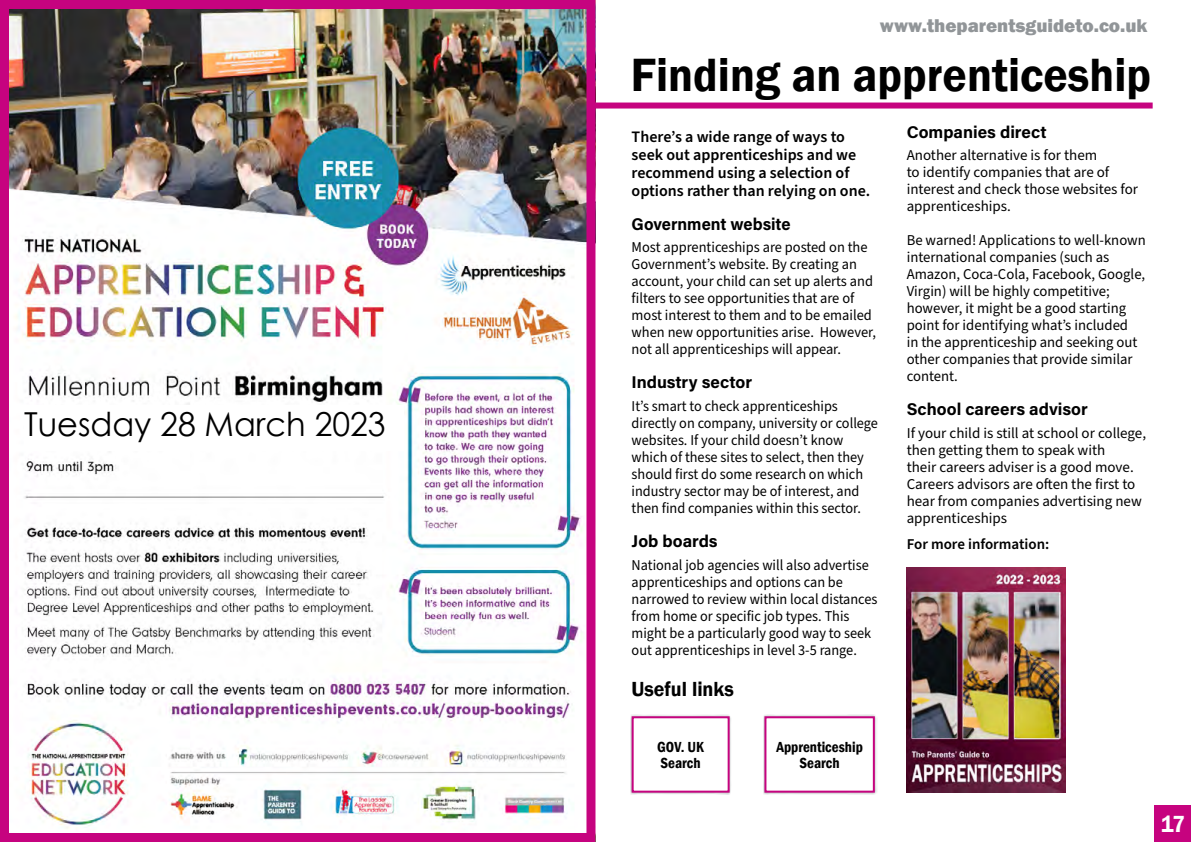
<style>
.page{position:relative;width:1191px;height:842px;background:#fff}
.page>*{position:absolute;margin:0;border:0;box-sizing:border-box;transform-origin:0 0}
._01_Page_heading{font:600 48px "Franklin Gothic";color:#000;scale:.95 1}
.Page_headers{font:33px "Century Gothic";color:#000}
.t1{font:600 24px "Franklin Gothic";color:#fff;scale:.89 1}
.chapter_headings{font:600 21px "Franklin Gothic";color:#000;scale:.95 1}
.t2{font:800 19px "Franklin Gothic";color:#919598}
._04_subheadings{font:700 17px "Acumin Pro";color:#000}
._03_first_paragraph{font:600 16px/18px "Source Sans Pro";color:#000}
._02_main_text{font:15px/17px "Source Sans Pro";color:#000}
._02_main_text-2{font:15px/17px "Source Sans Pro";color:#000;scale:.95 1}
._02_main_text-3{font:15px/17px "Source Sans Pro";color:#000;scale:.96 1}
.useful_link{font:600 condensed 15px "Franklin Gothic";color:#000}
.t3{font:600 15px "Source Sans Pro";color:#000}
</style>
<div class="page">
<div style="left:1155px;top:806px;width:36px;height:36px;background:#c6037f"></div>
<img style="left:10px;top:10px;width:575px;height:819px">
<div style="left:0;top:0;width:595px;height:842px;border:9px solid #c6037f"></div>
<div style="left:24px;top:405px;width:380px;height:46px;background:#fff"></div>
<div style="left:630px;top:714px;width:101px;height:81px;background:#919598;opacity:.75"></div>
<div style="left:632px;top:717px;width:96px;height:75px;background:#fff"></div>
<div style="left:631px;top:716px;width:98px;height:77px;border:2px solid #c6037f"></div>
<div style="left:763px;top:714px;width:114px;height:81px;background:#dfe1e1"></div>
<div style="left:765px;top:717px;width:109px;height:75px;background:#fff"></div>
<div style="left:764px;top:716px;width:111px;height:77px;border:2px solid #c6037f"></div>
<div style="left:593px;top:103px;width:559px;height:6px;background:#c6037f"></div>
<img style="left:906px;top:567px;width:159px;height:225px">
<p class="Page_headers" style="left:24px;top:401px;width:363px">Tuesday 28 March 2023</p>
<p class="t2" style="left:880px;top:13px;width:269px">www.theparentsguideto.co.uk</p>
<p class="_01_Page_heading" style="left:631px;top:45px;width:549px">Finding an apprenticeship</p>
<p class="_03_first_paragraph" style="left:631px;top:128px;width:240px">There’s a wide range of ways to seek out apprenticeships and we recommend using a selection of options rather than relying on one.</p>
<p class="_04_subheadings" style="left:631px;top:212px;width:160px">Government website</p>
<p class="_02_main_text-3" style="left:631px;top:239px;width:256px">Most apprenticeships are posted on the Government’s website. By creating an account, your child can set up alerts and filters to see opportunities that are of most interest to them and to be emailed when new opportunities arise. However, not all apprenticeships will appear.</p>
<p class="_04_subheadings" style="left:631px;top:370px;width:122px">Industry sector</p>
<p class="_02_main_text-2" style="left:631px;top:398px;width:261px">It’s smart to check apprenticeships directly on company, university or college websites. If your child doesn’t know which of these sites to select, then they should first do some research on which industry sector may be of interest, and then find companies within this sector.</p>
<p class="_04_subheadings" style="left:631px;top:529px;width:87px">Job boards</p>
<p class="_02_main_text-2" style="left:631px;top:557px;width:260px">National job agencies will also advertise apprenticeships and options can be narrowed to review within local distances from home or specific job types. This might be a particularly good way to seek out apprenticeships in level 3-5 range.</p>
<p class="chapter_headings" style="left:631px;top:676px;width:109px">Useful links</p>
<p class="useful_link" style="left:657px;top:737px;width:48px">GOV. UK</p>
<p class="useful_link" style="left:660px;top:753px;width:42px">Search</p>
<p class="useful_link" style="left:776px;top:737px;width:88px">Apprenticeship</p>
<p class="useful_link" style="left:799px;top:753px;width:42px">Search</p>
<p class="_04_subheadings" style="left:906px;top:120px;width:141px">Companies direct</p>
<p class="_02_main_text" style="left:906px;top:147px;width:233px">Another alternative is for them<br>to identify companies that are of interest and check those websites for apprenticeships.</p>
<p class="_02_main_text" style="left:906px;top:232px;width:241px">Be warned! Applications to well-known international companies (such as Amazon, Coca-Cola, Facebook, Google, Virgin) will be highly competitive; however, it might be a good starting point for identifying what’s included<br>in the apprenticeship and seeking out other companies that provide similar content.</p>
<p class="_04_subheadings" style="left:906px;top:397px;width:183px">School careers advisor</p>
<p class="_02_main_text" style="left:906px;top:425px;width:241px">If your child is still at school or college, then getting them to speak with<br>their careers adviser is a good move.<br>Careers advisors are often the first to hear from companies advertising new apprenticeships</p>
<p class="t3" style="left:906px;top:534px;width:144px">For more information:</p>
<h3 class="t1" style="left:1161px;top:809px;width:28px">17</h3>
</div>
